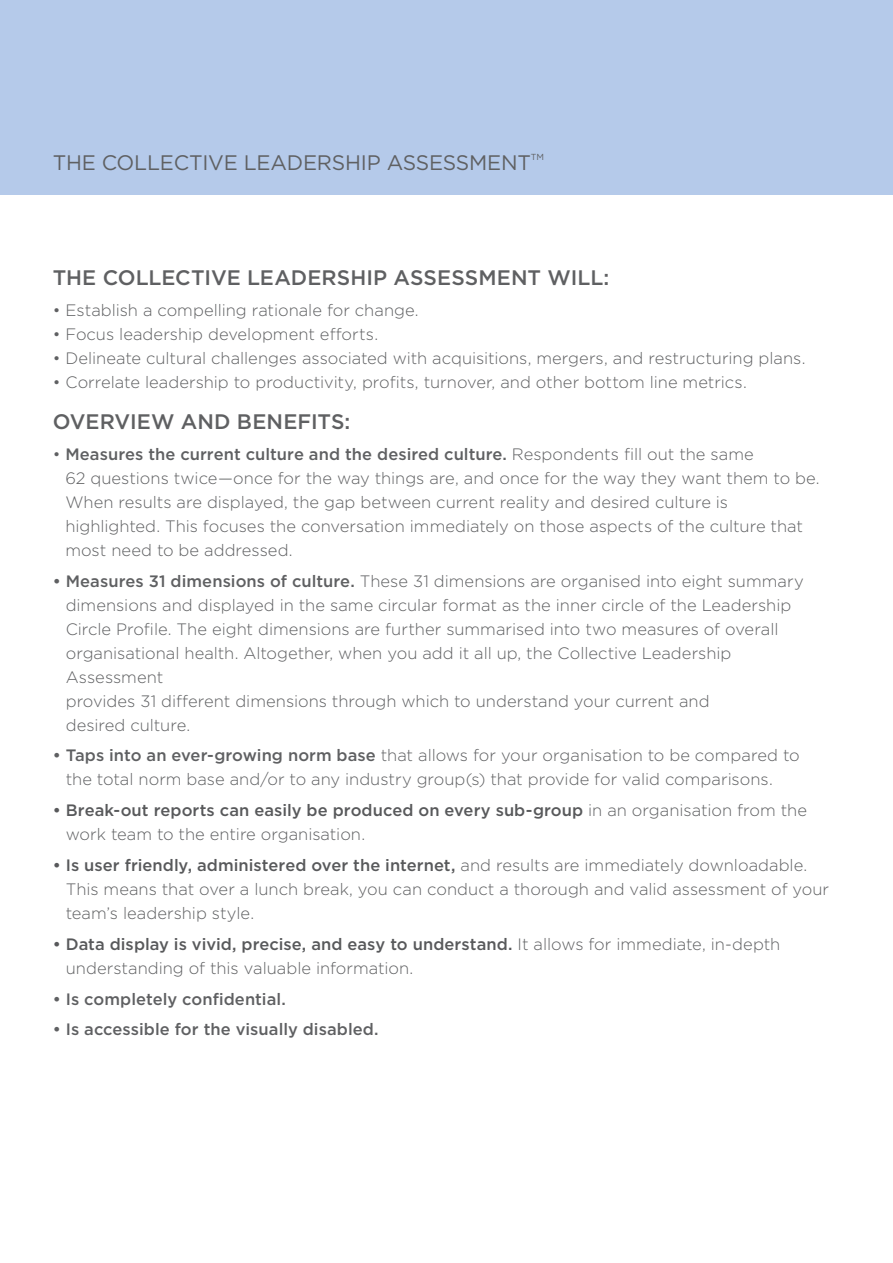
<style>
.page{position:relative;width:893px;height:1263px;background:#fff}
.page>*{position:absolute;margin:0;border:0;box-sizing:border-box;transform-origin:0 0}
.t1{font:500 21px "Gotham";color:#5f6062}
.t2{font:21px "Gotham";letter-spacing:-.01em;color:#5f6062}
.t3{font:300 16.5px/24px "Gotham";color:#5f6062}
.t4{font:500 16.5px "Gotham";letter-spacing:.005em;color:#5f6062}
.t5{font:8.7px "Gotham";color:#5f6062}
.s1{font-weight:500}
.s2{font-weight:500;color:#58595b}
</style>
<div class="page">
<div style="left:0;top:0;width:893px;height:195px;background:#b5caea"></div>
<p class="t2" style="left:53px;top:149px;width:480px">THE COLLECTIVE LEADERSHIP ASSESSMENT</p>
<p class="t5" style="left:531px;top:151px;width:15px">TM</p>
<p class="t1" style="left:53px;top:264px;width:558px">THE COLLECTIVE LEADERSHIP ASSESSMENT WILL:</p>
<p class="t3" style="left:53px;top:297px;width:367px">• Establish a compelling rationale for change.</p>
<p class="t3" style="left:53px;top:321px;width:327px">• Focus leadership development efforts.</p>
<p class="t3" style="left:53px;top:345px;width:754px">• Delineate cultural challenges associated with acquisitions, mergers, and restructuring plans.</p>
<p class="t3" style="left:53px;top:369px;width:696px">• Correlate leadership to productivity, profits, turnover, and other bottom line metrics.</p>
<p class="t1" style="left:53px;top:408px;width:299px">OVERVIEW AND BENEFITS:</p>
<p class="t3" style="left:65px;top:441px;width:756px;text-indent:-13px">• <span class="s1">Measures the current culture and the desired culture.</span> Respondents fill out the same<br>62 questions twice—once for the way things are, and once for the way they want them to be.<br>When results are displayed, the gap between current reality and desired culture is highlighted. This focuses the conversation immediately on those aspects of the culture that most need to be addressed.</p>
<p class="t3" style="left:66px;top:568px;width:739px;text-indent:-13px"><span class="s1">• Measures 31 dimensions of culture.</span> These 31 dimensions are organised into eight summary dimensions and displayed in the same circular format as the inner circle of the Leadership Circle Profile. The eight dimensions are further summarised into two measures of overall organisational health. Altogether, when you add it all up, the Collective Leadership Assessment<br>provides 31 different dimensions through which to understand your current and<br>desired culture.</p>
<p class="t3" style="left:66px;top:743px;width:735px;text-indent:-13px"><span class="s1">• Taps into an ever-growing norm base</span> that allows for your organisation to be compared to the total norm base and/or to any industry group(s) that provide for valid comparisons.</p>
<p class="t3" style="left:66px;top:798px;width:743px;text-indent:-13px"><span class="s2">• Break-out reports can easily be produced on every sub-group</span> in an organisation from the work team to the entire organisation.</p>
<p class="t3" style="left:66px;top:853px;width:765px;text-indent:-13px"><span class="s2">• Is user friendly, administered over the internet,</span> and results are immediately downloadable.<br>This means that over a lunch break, you can conduct a thorough and valid assessment of your team’s leadership style.</p>
<p class="t3" style="left:66px;top:931px;width:716px;text-indent:-13px"><span class="s2">• Data display is vivid, precise, and easy to understand.</span> It allows for immediate, in-depth understanding of this valuable information.</p>
<p class="t4" style="left:53px;top:988px;width:235px">• Is completely confidential.</p>
<p class="t4" style="left:53px;top:1019px;width:327px">• Is accessible for the visually disabled.</p>
</div>
